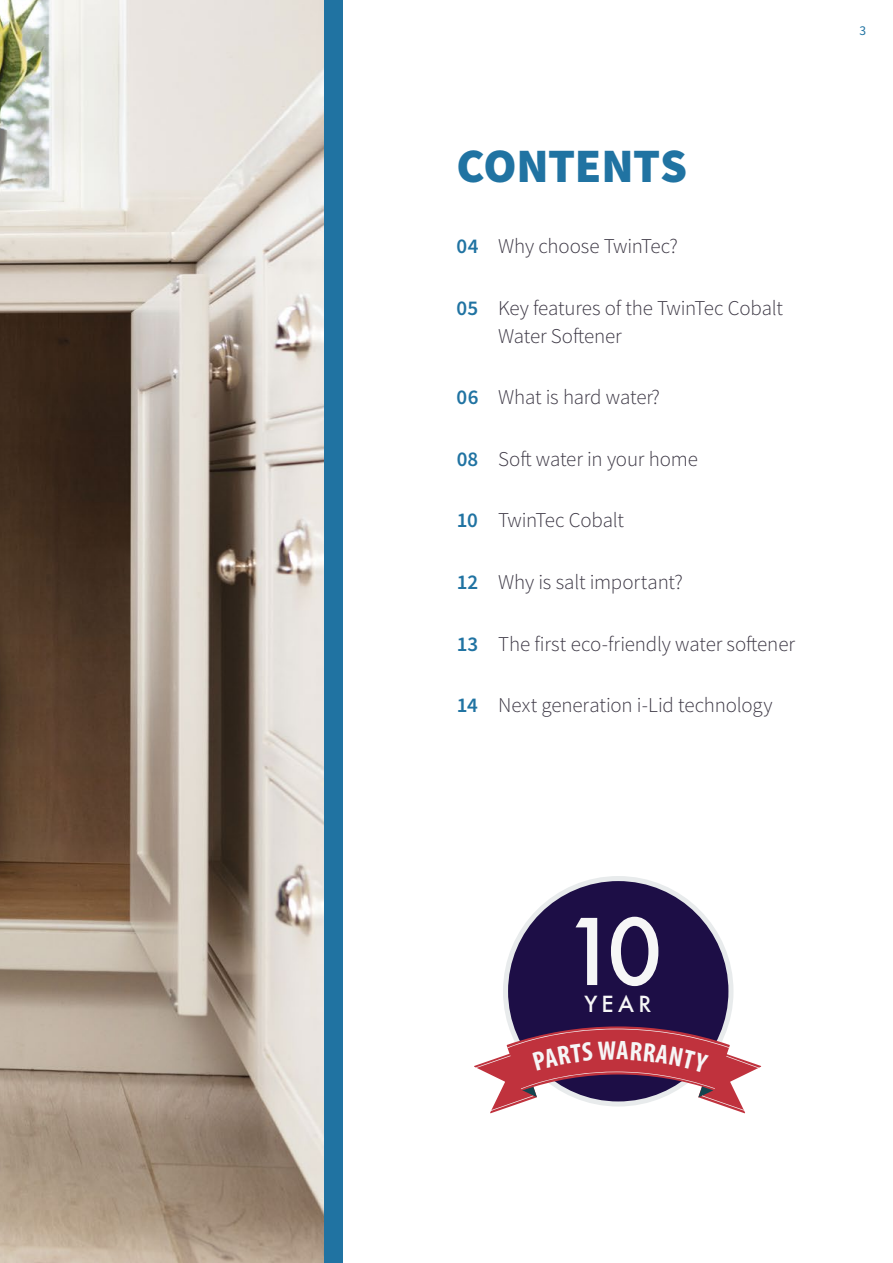
<style>
.page{position:relative;width:893px;height:1263px;background:#fff}
.page>*{position:absolute;margin:0;border:0;box-sizing:border-box;transform-origin:0 0}
.t1{font:500 89.1px "Futura";color:#f6f6f6}
.t2{font:900 48px "Source Sans Pro";letter-spacing:-.01em;color:#2073a2}
.t3{font:500 21.6px "Futura";color:#f6f6f6}
.t4{font:300 21px/27.9px "Source Sans Pro";letter-spacing:-.01em;color:#3d3845}
.t5{font:13.5px "Source Sans Pro";color:#2073a2}
.s1{font-weight:600;color:#2073a2}
</style>
<div class="page">
<img style="left:0;top:0;width:325px;height:1263px">
<div style="left:325px;top:0;width:18px;height:1263px;background:#2073a2"></div>
<div style="left:503px;top:876px;width:230px;height:230px;background:#e8ebec;border-radius:50%"></div>
<div style="left:508px;top:881px;width:220px;height:220px;background:#1d0e46;border-radius:50%"></div>
<svg style="left:474px;top:1026px;width:287px;height:87px"></svg>
<h2 class="t2" style="left:457px;top:133px;width:232px">CONTENTS</h2>
<p class="t4" style="left:457px;top:232px;width:223px"><span class="s1">04</span> Why choose TwinTec?</p>
<p class="t4" style="left:498px;top:294px;width:286px;text-indent:-42px"><span class="s1">05</span> Key features of the TwinTec Cobalt<br>Water Softener</p>
<p class="t4" style="left:457px;top:383px;width:205px"><span class="s1">06</span> What is hard water?</p>
<p class="t4" style="left:457px;top:445px;width:243px"><span class="s1">08</span> Soft water in your home</p>
<p class="t4" style="left:457px;top:506px;width:169px"><span class="s1">10</span> TwinTec Cobalt</p>
<p class="t4" style="left:457px;top:568px;width:228px"><span class="s1">12</span> Why is salt important?</p>
<p class="t4" style="left:457px;top:630px;width:340px"><span class="s1">13</span> The first eco-friendly water softener</p>
<p class="t4" style="left:457px;top:691px;width:317px"><span class="s1">14</span> Next generation i-Lid technology</p>
<p class="t5" style="left:859px;top:22px;width:8px">3</p>
<h1 class="t1" style="left:563px;top:891px;width:101px">10</h1>
<p class="t3" style="left:585px;top:989px;width:68px">YEAR</p>
</div>
